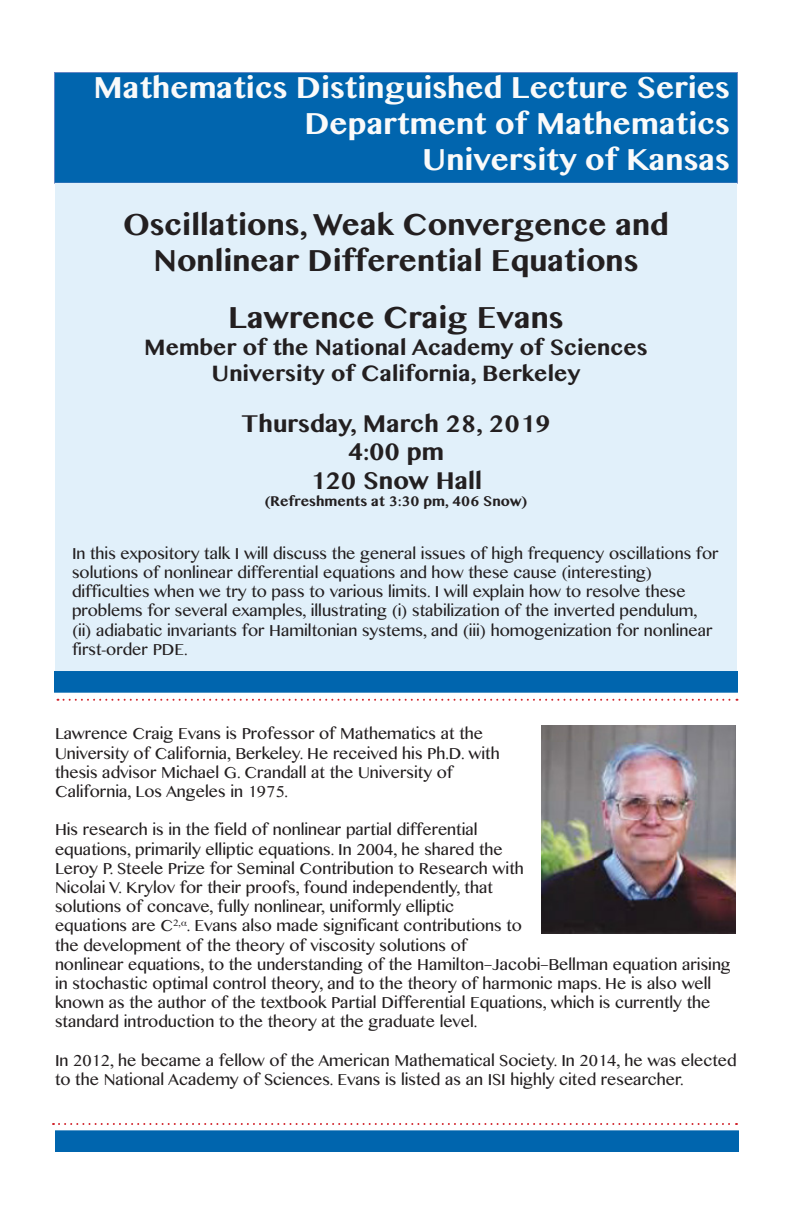
<style>
.page{position:relative;width:792px;height:1224px;background:#fff}
.page>*{position:absolute;margin:0;border:0;box-sizing:border-box;transform-origin:0 0}
.t1{font:700 30px "Myanmar MN";color:#231f20}
.t2{font:700 30px "Myanmar MN";color:#fafafa}
.t3{font:700 24px "Myanmar MN";color:#231f20}
.t4{font:700 22px "Myanmar MN";color:#231f20}
.t5{font:16px/19.2px "Myanmar MN";color:#231f20}
.t6{font:700 14px "Myanmar MN";color:#231f20}
</style>
<div class="page">
<div style="left:54px;top:72px;width:684px;height:111px;background:#0165ae"></div>
<div style="left:54px;top:72px;width:684px;height:112px;border:1px solid #6887c4"></div>
<div style="left:55px;top:184px;width:682px;height:487px;background:#e1f0fa"></div>
<div style="left:54px;top:671px;width:684px;height:22px;background:#0065ae;border:1px solid #0065ae"></div>
<div style="left:55px;top:1130px;width:684px;height:22px;background:#0065ae;border:1px solid #0065ae"></div>
<img style="left:541px;top:726px;width:195px;height:207px">
<svg style="left:53px;top:1123px;width:684px;height:2px"></svg>
<svg style="left:58px;top:699px;width:679px;height:2px"></svg>
<p class="t2" style="left:94px;top:71px;width:638px">Mathematics Distinguished Lecture Series</p>
<p class="t2" style="left:305px;top:107px;width:427px">Department of Mathematics</p>
<p class="t2" style="left:422px;top:143px;width:309px">University of Kansas</p>
<p class="t1" style="left:123px;top:207px;width:547px">Oscillations, Weak Convergence and</p>
<p class="t1" style="left:154px;top:243px;width:486px">Nonlinear Differential Equations</p>
<p class="t1" style="left:228px;top:301px;width:337px">Lawrence Craig Evans</p>
<p class="t4" style="left:144px;top:334px;width:505px">Member of the National Academy of Sciences</p>
<p class="t4" style="left:212px;top:361px;width:370px">University of California, Berkeley</p>
<p class="t3" style="left:241px;top:409px;width:311px">Thursday, March 28, 2019</p>
<p class="t3" style="left:348px;top:438px;width:98px">4:00 pm</p>
<p class="t3" style="left:310px;top:467px;width:174px">120 Snow Hall</p>
<p class="t6" style="left:264px;top:493px;width:265px">(Refreshments at 3:30 pm, 406 Snow)</p>
<p class="t5" style="left:72px;top:544px;width:648px">In this expository talk I will discuss the general issues of high frequency oscillations for solutions of nonlinear differential equations and how these cause (interesting)</p>
<p class="t5" style="left:72px;top:582px;width:642px">difficulties when we try to pass to various limits. I will explain how to resolve these problems for several examples, illustrating (i) stabilization of the inverted pendulum, (ii) adiabatic invariants for Hamiltonian systems, and (iii) homogenization for nonlinear first-order PDE.</p>
<p class="t5" style="left:55px;top:724px;width:430px">Lawrence Craig Evans is Professor of Mathematics at the</p>
<p class="t5" style="left:55px;top:743px;width:446px">University of California, Berkeley. He received his Ph.D. with</p>
<p class="t5" style="left:55px;top:763px;width:400px">thesis advisor Michael G. Crandall at the University of</p>
<p class="t5" style="left:55px;top:782px;width:235px">California, Los Angeles in 1975.</p>
<p class="t5" style="left:55px;top:820px;width:424px">His research is in the field of nonlinear partial differential</p>
<p class="t5" style="left:55px;top:839px;width:470px">equations, primarily elliptic equations. In 2004, he shared the<br>Leroy P. Steele Prize for Seminal Contribution to Research with<br>Nicolai V. Krylov for their proofs, found independently, that</p>
<p class="t5" style="left:55px;top:897px;width:401px">solutions of concave, fully nonlinear, uniformly elliptic</p>
<p class="t5" style="left:55px;top:916px;width:469px">equations are C<sup>2,</sup> . Evans also made significant contributions to the development of the theory of viscosity solutions of</p>
<p class="t5" style="left:55px;top:955px;width:677px">nonlinear equations, to the understanding of the Hamilton–Jacobi–Bellman equation arising in stochastic optimal control theory, and to the theory of harmonic maps. He is also well known as the author of the textbook Partial Differential Equations, which is currently the standard introduction to the theory at the graduate level.</p>
<p class="t5" style="left:55px;top:1051px;width:683px">In 2012, he became a fellow of the American Mathematical Society. In 2014, he was elected to the National Academy of Sciences. Evans is listed as an ISI highly cited researcher.</p>
</div>
